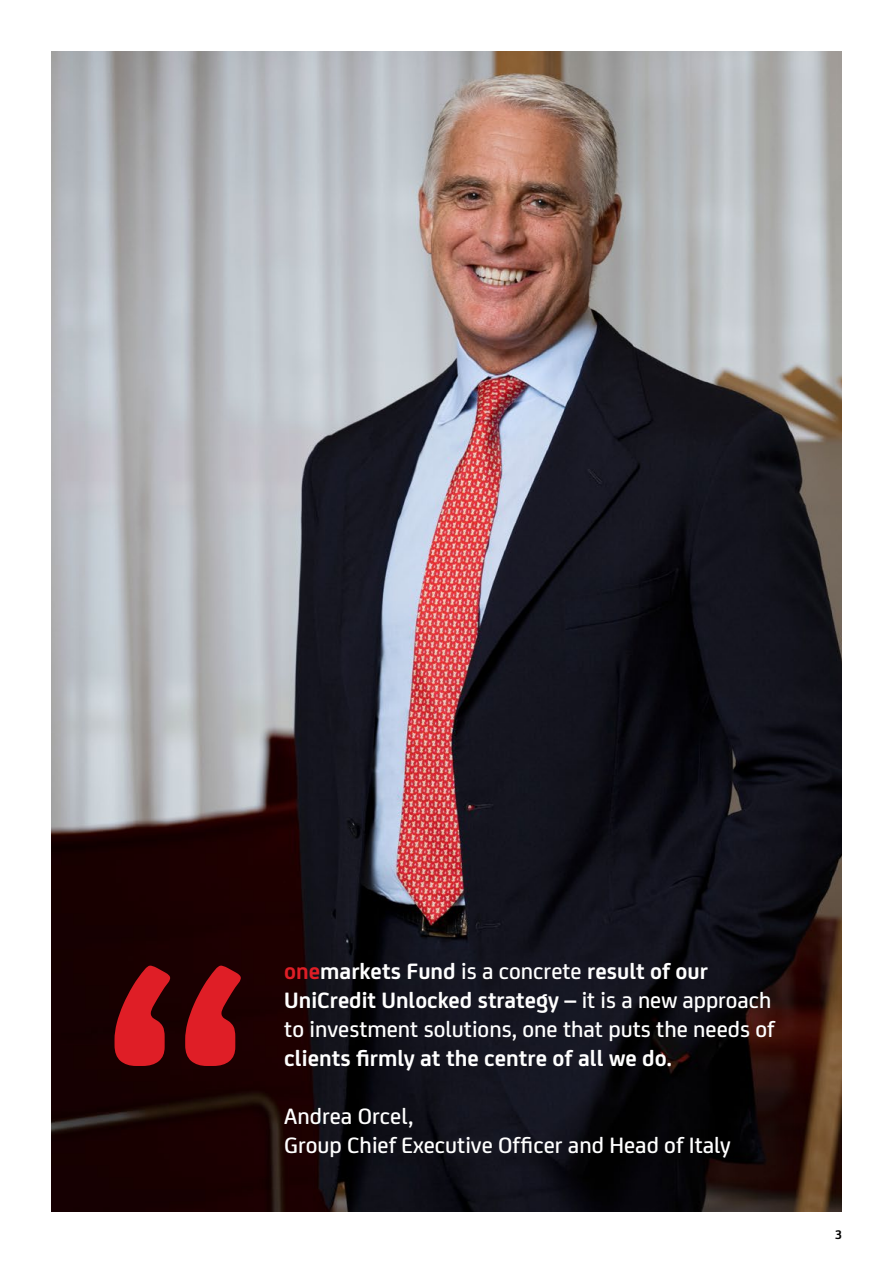
<style>
.page{position:relative;width:893px;height:1263px;background:#fff}
.page>*{position:absolute;margin:0;border:0;box-sizing:border-box;transform-origin:0 0}
.t1{font:700 330px "Uni Credit";color:#df1e26}
.t2{font:500 24px/29px "Uni Credit";color:#fff}
.t3{font:700 24px "Uni Credit";color:#fff}
.t4{font:700 13.5px "Uni Credit";color:#000}
.s1{font-weight:700;color:#df1e26}
.s2{font-weight:700}
</style>
<div class="page">
<img style="left:51px;top:51px;width:791px;height:1161px">
<h1 class="t1" style="left:98px;top:848px;width:156px">“</h1>
<p class="t2" style="left:284px;top:955px;width:492px"><span class="s1">one</span><span class="s2">markets Fund</span> is a concrete <span class="s2">result of our<br>UniCredit Unlocked strategy</span> – it is a new approach to investment solutions, one that puts the needs of</p>
<p class="t3" style="left:284px;top:1040px;width:389px">clients firmly at the centre of all we do.</p>
<p class="t2" style="left:284px;top:1100px;width:448px">Andrea Orcel,<br>Group Chief Executive Officer and Head of Italy</p>
<p class="t4" style="left:835px;top:1224px;width:9px">3</p>
</div>
